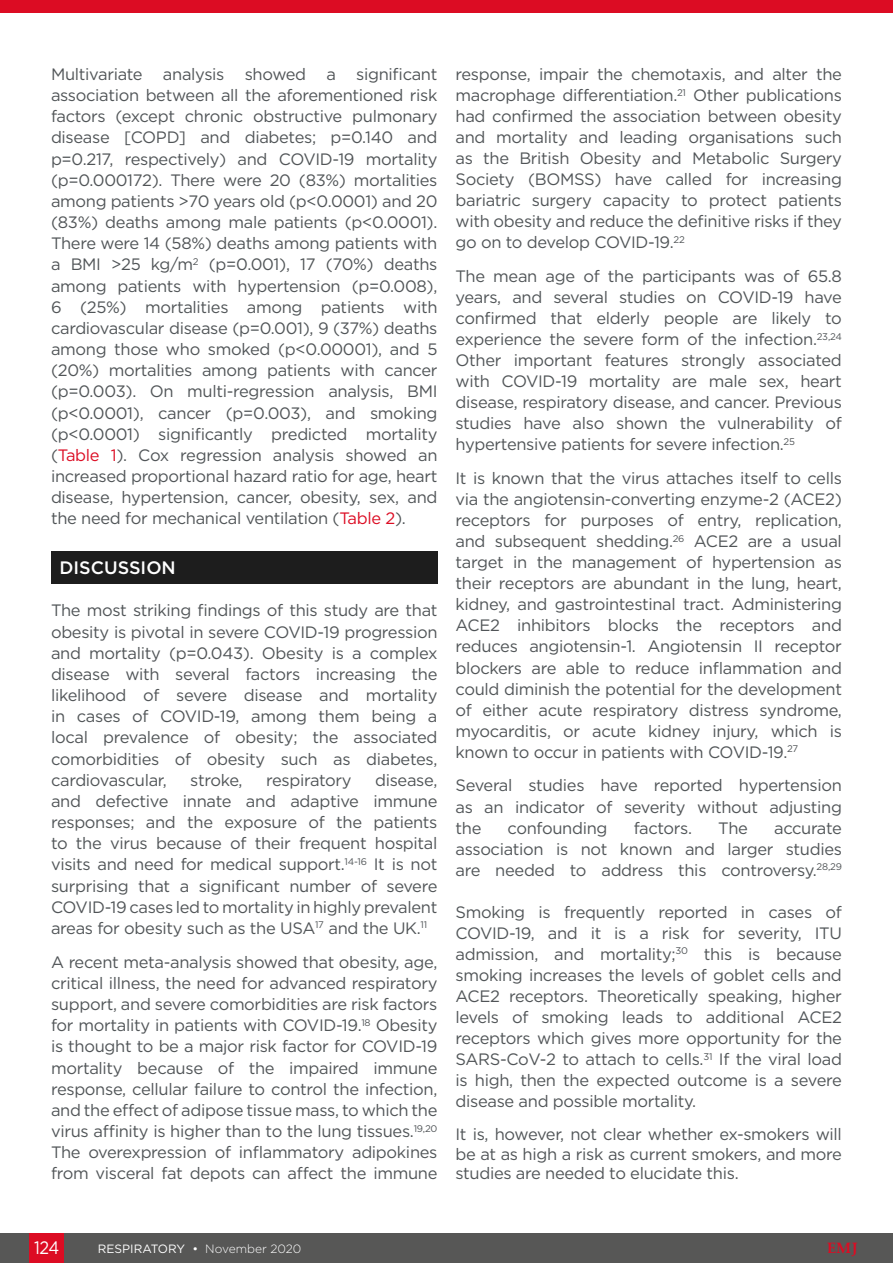
<style>
.page{position:relative;width:893px;height:1263px;background:#fff}
.page>*{position:absolute;margin:0;border:0;box-sizing:border-box;transform-origin:0 0}
.H1__Heading_1{font:500 18px "Gotham";color:#fff}
.t1{font:18px "Gotham";color:#fff;scale:.9 1}
.Body_Text{font:16.5px/21.1px "Gotham";letter-spacing:-.02em;color:#515558;text-align:justify}
.t2{font:700 15px "Palatino Linotype";color:#dc0c23}
.t3{font:12px "Gotham";color:#fff}
.s1{color:#dc0c23}
.s2{font-weight:300}
</style>
<div class="page">
<div style="left:0;top:1233px;width:893px;height:30px;background:#575756"></div>
<div style="left:30px;top:1233px;width:34px;height:30px;background:#dc0c23"></div>
<div style="left:0;top:0;width:893px;height:13px;background:#dc0c23"></div>
<div style="left:51px;top:551px;width:386px;height:33px;background:#1d1d1d"></div>
<p class="Body_Text" style="left:51px;top:63px;width:388px">Multivariate analysis showed a significant association between all the aforementioned risk factors (except chronic obstructive pulmonary disease [COPD] and diabetes; p=0.140 and p=0.217, respectively) and COVID-19 mortality (p=0.000172). There were 20 (83%) mortalities among patients &gt;70 years old (p&lt;0.0001) and 20 (83%) deaths among male patients (p&lt;0.0001).<br>There were 14 (58%) deaths among patients with a BMI &gt;25 kg/m<sup>2</sup> (p=0.001), 17 (70%) deaths among patients with hypertension (p=0.008), 6 (25%) mortalities among patients with cardiovascular disease (p=0.001), 9 (37%) deaths among those who smoked (p&lt;0.00001), and 5 (20%) mortalities among patients with cancer (p=0.003). On multi-regression analysis, BMI (p&lt;0.0001), cancer (p=0.003), and smoking (p&lt;0.0001) significantly predicted mortality (<span class="s1">Table 1</span>). Cox regression analysis showed an increased proportional hazard ratio for age, heart disease, hypertension, cancer, obesity, sex, and the need for mechanical ventilation (<span class="s1">Table 2</span>).</p>
<p class="H1__Heading_1" style="left:60px;top:556px;width:118px">DISCUSSION</p>
<p class="Body_Text" style="left:51px;top:600px;width:388px">The most striking findings of this study are that obesity is pivotal in severe COVID-19 progression and mortality (p=0.043). Obesity is a complex disease with several factors increasing the likelihood of severe disease and mortality in cases of COVID-19, among them being a local prevalence of obesity; the associated comorbidities of obesity such as diabetes, cardiovascular,</p>
<p class="Body_Text" style="left:51px;top:769px;width:388px;text-indent:324px">disease, and defective innate and adaptive immune responses; and the exposure of the patients to the virus because of their frequent hospital visits and need for medical support.<sup>14-16</sup> It is not surprising that a significant number of severe COVID-19 cases led to mortality in highly prevalent areas for obesity such as the USA<sup>17</sup> and the UK.<sup>11</sup></p>
<p class="Body_Text" style="left:51px;top:951px;width:388px">A recent meta-analysis showed that obesity, age, critical illness, the need for advanced respiratory support, and severe comorbidities are risk factors for mortality in patients with COVID-19.<sup>18</sup> Obesity is thought to be a major risk factor for COVID-19 mortality because of the impaired immune response, cellular failure to control the infection, and the effect of adipose tissue mass, to which the virus affinity is higher than to the lung tissues.<sup>19,20<br></sup>The overexpression of inflammatory adipokines from visceral fat depots can affect the immune</p>
<p class="Body_Text" style="left:190px;top:769px;width:54px">stroke,</p>
<p class="Body_Text" style="left:266px;top:769px;width:87px">respiratory</p>
<p class="Body_Text" style="left:455px;top:63px;width:388px">response, impair the chemotaxis, and alter the macrophage differentiation.<sup>21</sup> Other publications had confirmed the association between obesity and mortality and leading organisations such as the British Obesity and Metabolic Surgery Society (BOMSS) have called for increasing bariatric surgery capacity to protect patients with obesity and reduce the definitive risks if they go on to develop COVID-19.<sup>22</sup></p>
<p class="Body_Text" style="left:455px;top:265px;width:388px">The mean age of the participants was of 65.8 years, and several studies on COVID-19 have confirmed that elderly people are likely to experience the severe form of the infection.<sup>23,24<br></sup>Other important features strongly associated with COVID-19 mortality are male sex, heart disease, respiratory disease, and cancer. Previous studies have also shown the vulnerability of hypertensive patients for severe infection.<sup>25</sup></p>
<p class="Body_Text" style="left:455px;top:467px;width:388px">It is known that the virus attaches itself to cells via the angiotensin-converting enzyme-2 (ACE2) receptors for purposes of entry, replication, and subsequent shedding.<sup>26</sup> ACE2 are a usual target in the management of hypertension as their receptors are abundant in the lung, heart, kidney, and gastrointestinal tract. Administering ACE2 inhibitors blocks the receptors and reduces angiotensin-1. Angiotensin II receptor blockers are able to reduce inflammation and could diminish the potential for the development of either acute respiratory distress syndrome, myocarditis, or acute kidney injury, which is known to occur in patients with COVID-19.<sup>27</sup></p>
<p class="Body_Text" style="left:455px;top:775px;width:388px">Several studies have reported hypertension as an indicator of severity without adjusting the</p>
<p class="Body_Text" style="left:508px;top:817px;width:101px">confounding</p>
<p class="Body_Text" style="left:634px;top:817px;width:60px">factors.</p>
<p class="Body_Text" style="left:718px;top:817px;width:31px">The</p>
<p class="Body_Text" style="left:455px;top:817px;width:388px;text-indent:319px">accurate association is not known and larger studies are needed to address this controversy.<sup>28,29</sup></p>
<p class="Body_Text" style="left:455px;top:901px;width:388px">Smoking is frequently reported in cases of COVID-19, and it is a risk for severity, ITU admission, and mortality;<sup>30</sup> this is because smoking increases the levels of goblet cells and ACE2 receptors. Theoretically speaking, higher levels of smoking leads to additional ACE2 receptors which gives more opportunity for the SARS-CoV-2 to attach to cells.<sup>31</sup> If the viral load is high, then the expected outcome is a severe disease and possible mortality.</p>
<p class="Body_Text" style="left:455px;top:1123px;width:388px;line-height:19.8px">It is, however, not clear whether ex-smokers will be at as high a risk as current smokers, and more studies are needed to elucidate this.</p>
<p class="t1" style="left:34px;top:1236px;width:30px">124</p>
<p class="t3" style="left:98px;top:1241px;width:205px">RESPIRATORY • <span class="s2">November 2020</span></p>
<p class="t2" style="left:827px;top:1238px;width:32px">EMJ</p>
</div>
